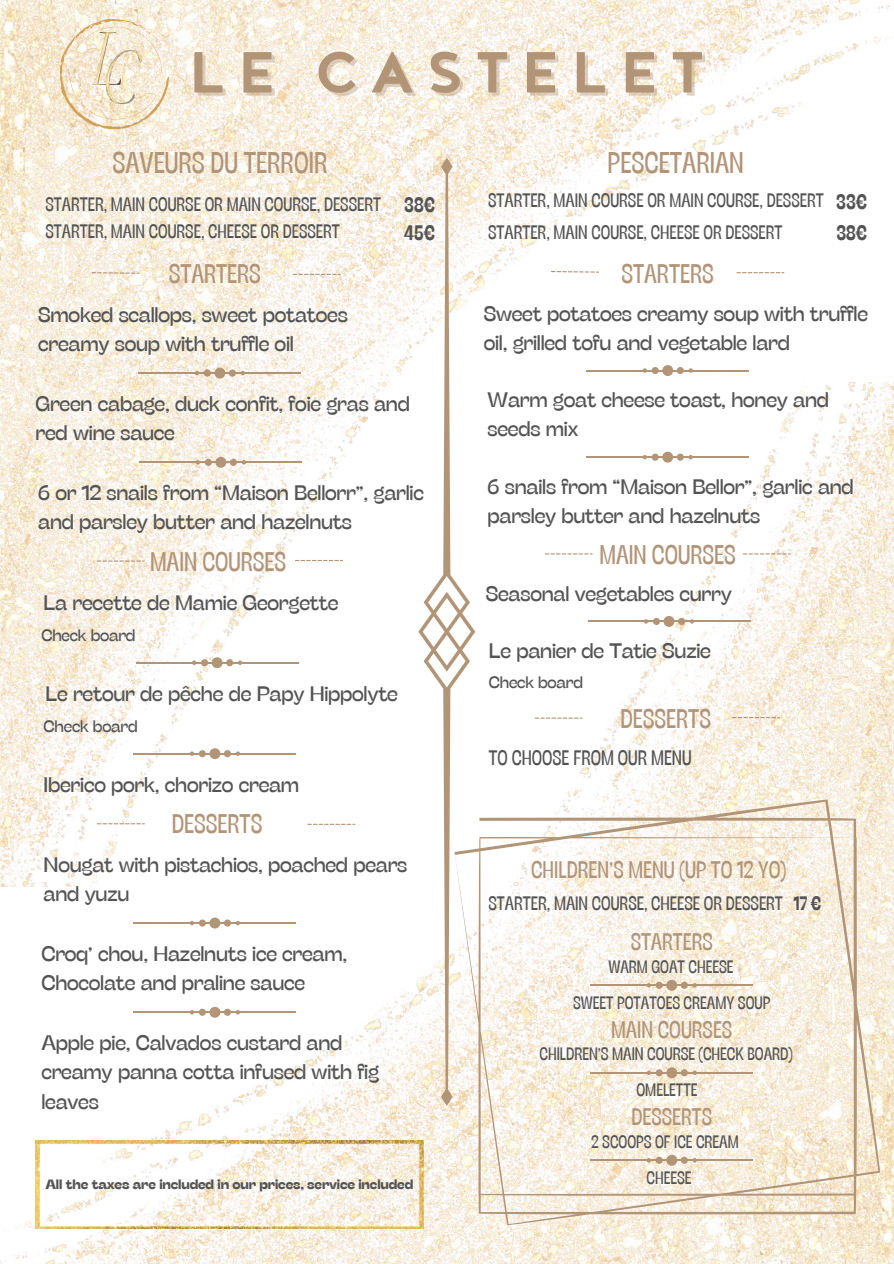
<style>
.page{position:relative;width:894px;height:1264px;background:#fff}
.page>*{position:absolute;margin:0;border:0;box-sizing:border-box;transform-origin:0 0}
.t1{font:700 71.1px "Noyh";letter-spacing:.18em;color:#b29477}
.t2{font:30px "Stinger Slim";color:#b29477}
.t3{font:27px "Stinger Slim";color:#b29477}
.t4{font:24px "Stinger Slim";color:#b29477}
.t5{font:21px/29.2px "Stinger Fit";letter-spacing:-.01em;color:#545454}
.t6{font:21px "Stinger Slim";color:#545454}
.t7{font:700 21px/28.3px "Stinger Slim";color:#545454}
.t8{font:19.5px/26.7px "Stinger Slim";color:#545454}
.t9{font:18px/35.8px "Stinger Slim";color:#545454;text-align:center}
.t10{font:16.5px "Stinger Fit";letter-spacing:-.01em;color:#545454}
.t11{font:700 13.5px "Stinger Fit";letter-spacing:-.01em;color:#545454}
.s1{font-weight:700;font-size:21px}
.s2{font-weight:700}
</style>
<div class="page">
<img style="left:0;top:886px;width:893px;height:377px">
<img style="left:0;top:0;width:893px;height:886px">
<svg style="left:91px;top:272px;width:48px;height:2px"></svg>
<svg style="left:292px;top:274px;width:48px;height:1px"></svg>
<hr style="left:136px;top:662px;width:162px;height:1px;background:#b29477">
<div style="left:226px;top:659px;width:7px;height:7px;background:#b29477;border-radius:50%"></div>
<svg style="left:238px;top:660px;width:4px;height:5px"></svg>
<div style="left:212px;top:657px;width:10px;height:11px;background:#b29477;border-radius:50%"></div>
<div style="left:201px;top:659px;width:7px;height:7px;background:#b29477;border-radius:50%"></div>
<svg style="left:192px;top:660px;width:4px;height:5px"></svg>
<hr style="left:133px;top:753px;width:163px;height:1px;background:#b29477">
<div style="left:224px;top:750px;width:7px;height:7px;background:#b29477;border-radius:50%"></div>
<svg style="left:235px;top:751px;width:5px;height:5px"></svg>
<div style="left:209px;top:748px;width:11px;height:11px;background:#b29477;border-radius:50%"></div>
<div style="left:199px;top:750px;width:7px;height:7px;background:#b29477;border-radius:50%"></div>
<svg style="left:190px;top:751px;width:4px;height:5px"></svg>
<hr style="left:133px;top:922px;width:163px;height:1px;background:#b29477">
<div style="left:224px;top:919px;width:7px;height:7px;background:#b29477;border-radius:50%"></div>
<svg style="left:235px;top:920px;width:5px;height:5px"></svg>
<div style="left:209px;top:917px;width:11px;height:11px;background:#b29477;border-radius:50%"></div>
<div style="left:199px;top:919px;width:7px;height:7px;background:#b29477;border-radius:50%"></div>
<svg style="left:190px;top:920px;width:4px;height:5px"></svg>
<hr style="left:133px;top:1011px;width:163px;height:1px;background:#b29477">
<div style="left:224px;top:1008px;width:7px;height:7px;background:#b29477;border-radius:50%"></div>
<svg style="left:235px;top:1010px;width:5px;height:4px"></svg>
<div style="left:209px;top:1006px;width:11px;height:11px;background:#b29477;border-radius:50%"></div>
<div style="left:199px;top:1008px;width:7px;height:7px;background:#b29477;border-radius:50%"></div>
<svg style="left:190px;top:1010px;width:4px;height:4px"></svg>
<svg style="left:295px;top:560px;width:48px;height:1px"></svg>
<svg style="left:97px;top:560px;width:48px;height:1px"></svg>
<svg style="left:307px;top:823px;width:48px;height:1px"></svg>
<svg style="left:97px;top:823px;width:48px;height:1px"></svg>
<hr style="left:586px;top:370px;width:163px;height:1px;background:#b29477">
<div style="left:676px;top:367px;width:7px;height:7px;background:#b29477;border-radius:50%"></div>
<svg style="left:688px;top:368px;width:4px;height:5px"></svg>
<div style="left:662px;top:365px;width:11px;height:11px;background:#b29477;border-radius:50%"></div>
<div style="left:651px;top:367px;width:7px;height:7px;background:#b29477;border-radius:50%"></div>
<svg style="left:642px;top:368px;width:5px;height:5px"></svg>
<hr style="left:586px;top:456px;width:163px;height:2px;background:#b29477">
<div style="left:676px;top:453px;width:7px;height:8px;background:#b29477;border-radius:50%"></div>
<div style="left:662px;top:451px;width:11px;height:11px;background:#b29477;border-radius:50%"></div>
<div style="left:651px;top:453px;width:7px;height:8px;background:#b29477;border-radius:50%"></div>
<hr style="left:587px;top:620px;width:163px;height:2px;background:#b29477">
<div style="left:677px;top:618px;width:8px;height:7px;background:#b29477;border-radius:50%"></div>
<div style="left:663px;top:616px;width:11px;height:11px;background:#b29477;border-radius:50%"></div>
<div style="left:652px;top:618px;width:8px;height:7px;background:#b29477;border-radius:50%"></div>
<svg style="left:534px;top:717px;width:48px;height:1px"></svg>
<svg style="left:732px;top:717px;width:47px;height:1px"></svg>
<img style="left:35px;top:1140px;width:388px;height:88px">
<hr style="left:139px;top:461px;width:163px;height:2px;background:#b29477">
<div style="left:230px;top:459px;width:7px;height:7px;background:#b29477;border-radius:50%"></div>
<div style="left:215px;top:457px;width:11px;height:11px;background:#b29477;border-radius:50%"></div>
<div style="left:205px;top:459px;width:7px;height:7px;background:#b29477;border-radius:50%"></div>
<hr style="left:138px;top:372px;width:163px;height:1px;background:#b29477">
<div style="left:229px;top:369px;width:7px;height:7px;background:#b29477;border-radius:50%"></div>
<svg style="left:240px;top:371px;width:5px;height:4px"></svg>
<div style="left:214px;top:367px;width:11px;height:11px;background:#b29477;border-radius:50%"></div>
<div style="left:204px;top:369px;width:7px;height:7px;background:#b29477;border-radius:50%"></div>
<svg style="left:195px;top:371px;width:4px;height:4px"></svg>
<svg style="left:60px;top:19px;width:110px;height:110px;background:#f3e6ce"></svg>
<img style="left:92px;top:32px;width:28px;height:53px">
<img style="left:106px;top:50px;width:35px;height:53px">
<svg style="left:454px;top:799px;width:426px;height:426px"></svg>
<hr style="left:590px;top:984px;width:163px;height:1px;background:#b29477">
<div style="left:680px;top:981px;width:7px;height:7px;background:#b29477;border-radius:50%"></div>
<svg style="left:692px;top:983px;width:4px;height:4px"></svg>
<div style="left:666px;top:979px;width:11px;height:11px;background:#b29477;border-radius:50%"></div>
<div style="left:655px;top:981px;width:7px;height:7px;background:#b29477;border-radius:50%"></div>
<svg style="left:646px;top:983px;width:5px;height:4px"></svg>
<hr style="left:590px;top:1072px;width:163px;height:1px;background:#b29477">
<div style="left:680px;top:1069px;width:7px;height:7px;background:#b29477;border-radius:50%"></div>
<svg style="left:692px;top:1070px;width:4px;height:5px"></svg>
<div style="left:666px;top:1067px;width:11px;height:11px;background:#b29477;border-radius:50%"></div>
<div style="left:655px;top:1069px;width:7px;height:7px;background:#b29477;border-radius:50%"></div>
<svg style="left:646px;top:1070px;width:5px;height:5px"></svg>
<hr style="left:590px;top:1159px;width:163px;height:1px;background:#b29477">
<div style="left:680px;top:1156px;width:7px;height:7px;background:#b29477;border-radius:50%"></div>
<svg style="left:692px;top:1157px;width:4px;height:5px"></svg>
<div style="left:666px;top:1154px;width:11px;height:11px;background:#b29477;border-radius:50%"></div>
<div style="left:655px;top:1156px;width:7px;height:7px;background:#b29477;border-radius:50%"></div>
<svg style="left:646px;top:1157px;width:5px;height:5px"></svg>
<svg style="left:551px;top:271px;width:47px;height:2px"></svg>
<svg style="left:736px;top:272px;width:48px;height:1px"></svg>
<svg style="left:742px;top:553px;width:48px;height:1px"></svg>
<svg style="left:544px;top:553px;width:48px;height:1px"></svg>
<svg style="left:418px;top:158px;width:57px;height:947px"></svg>
<h1 class="t1" style="left:189px;top:41px;width:516px">LE CASTELET</h1>
<h2 class="t2" style="left:112px;top:143px;width:216px">SAVEURS DU TERROIR</h2>
<p class="t8" style="left:45px;top:190px;width:337px">STARTER, MAIN COURSE OR MAIN COURSE, DESSERT<br>STARTER, MAIN COURSE, CHEESE OR DESSERT</p>
<p class="t7" style="left:404px;top:189px;width:32px">38€<br>45€</p>
<p class="t3" style="left:169px;top:257px;width:94px">STARTERS</p>
<p class="t5" style="left:38px;top:299px;width:311px">Smoked scallops, sweet potatoes creamy soup with truffle oil</p>
<p class="t5" style="left:36px;top:388px;width:375px">Green cabage, duck confit, foie gras and red wine sauce</p>
<p class="t5" style="left:38px;top:477px;width:387px">6 or 12 snails from “Maison Bellorr”, garlic and parsley butter and hazelnuts</p>
<p class="t3" style="left:150px;top:545px;width:138px">MAIN COURSES</p>
<p class="t5" style="left:44px;top:586px;width:296px">La recette de Mamie Georgette</p>
<p class="t10" style="left:41px;top:625px;width:95px">Check board</p>
<p class="t5" style="left:45px;top:677px;width:354px">Le retour de pêche de Papy Hippolyte</p>
<p class="t10" style="left:44px;top:716px;width:95px">Check board</p>
<p class="t5" style="left:44px;top:768px;width:257px">Iberico pork, chorizo cream</p>
<p class="t3" style="left:172px;top:807px;width:92px">DESSERTS</p>
<p class="t5" style="left:44px;top:849px;width:365px">Nougat with pistachios, poached pears and yuzu</p>
<p class="t5" style="left:41px;top:938px;width:307px">Croq’ chou, Hazelnuts ice cream,<br>Chocolate and praline sauce</p>
<p class="t5" style="left:41px;top:1027px;width:339px">Apple pie, Calvados custard and creamy panna cotta infused with fig leaves</p>
<p class="t11" style="left:45px;top:1176px;width:369px">All the taxes are included in our prices, service included</p>
<h2 class="t2" style="left:607px;top:143px;width:138px">PESCETARIAN</h2>
<p class="t8" style="left:488px;top:184px;width:380px;line-height:31.5px">STARTER, MAIN COURSE OR MAIN COURSE, DESSERT <span class="s1">33€<br></span>STARTER, MAIN COURSE, CHEESE OR DESSERT</p>
<p class="t7" style="left:836px;top:218px;width:32px">38€</p>
<p class="t3" style="left:621px;top:257px;width:94px">STARTERS</p>
<p class="t5" style="left:483px;top:298px;width:385px">Sweet potatoes creamy soup with truffle oil, grilled tofu and vegetable lard</p>
<p class="t5" style="left:487px;top:384px;width:343px">Warm goat cheese toast, honey and seeds mix</p>
<p class="t5" style="left:487px;top:471px;width:367px">6 snails from “Maison Bellor”, garlic and parsley butter and hazelnuts</p>
<p class="t3" style="left:599px;top:537px;width:138px">MAIN COURSES</p>
<p class="t5" style="left:485px;top:578px;width:247px">Seasonal vegetables curry</p>
<p class="t5" style="left:488px;top:635px;width:223px">Le panier de Tatie Suzie</p>
<p class="t10" style="left:488px;top:672px;width:95px">Check board</p>
<p class="t3" style="left:620px;top:702px;width:92px">DESSERTS</p>
<p class="t6" style="left:488px;top:744px;width:204px">TO CHOOSE FROM OUR MENU</p>
<p class="t4" style="left:531px;top:854px;width:256px">CHILDREN’S MENU (UP TO 12 YO)</p>
<p class="t8" style="left:488px;top:888px;width:334px">STARTER, MAIN COURSE, CHEESE OR DESSERT <span class="s2">17 €</span></p>
<p class="t4" style="left:630px;top:926px;width:84px">STARTERS</p>
<p class="t9" style="left:608px;top:948px;width:126px">WARM GOAT CHEESE</p>
<p class="t9" style="left:573px;top:983px;width:198px">SWEET POTATOES CREAMY SOUP</p>
<p class="t4" style="left:611px;top:1014px;width:123px">MAIN COURSES</p>
<p class="t9" style="left:539px;top:1035px;width:255px">CHILDREN’S MAIN COURSE (CHECK BOARD)<br>OMELETTE</p>
<p class="t4" style="left:631px;top:1101px;width:82px">DESSERTS</p>
<p class="t9" style="left:591px;top:1122px;width:149px">2 SCOOPS OF ICE CREAM<br>CHEESE</p>
</div>
